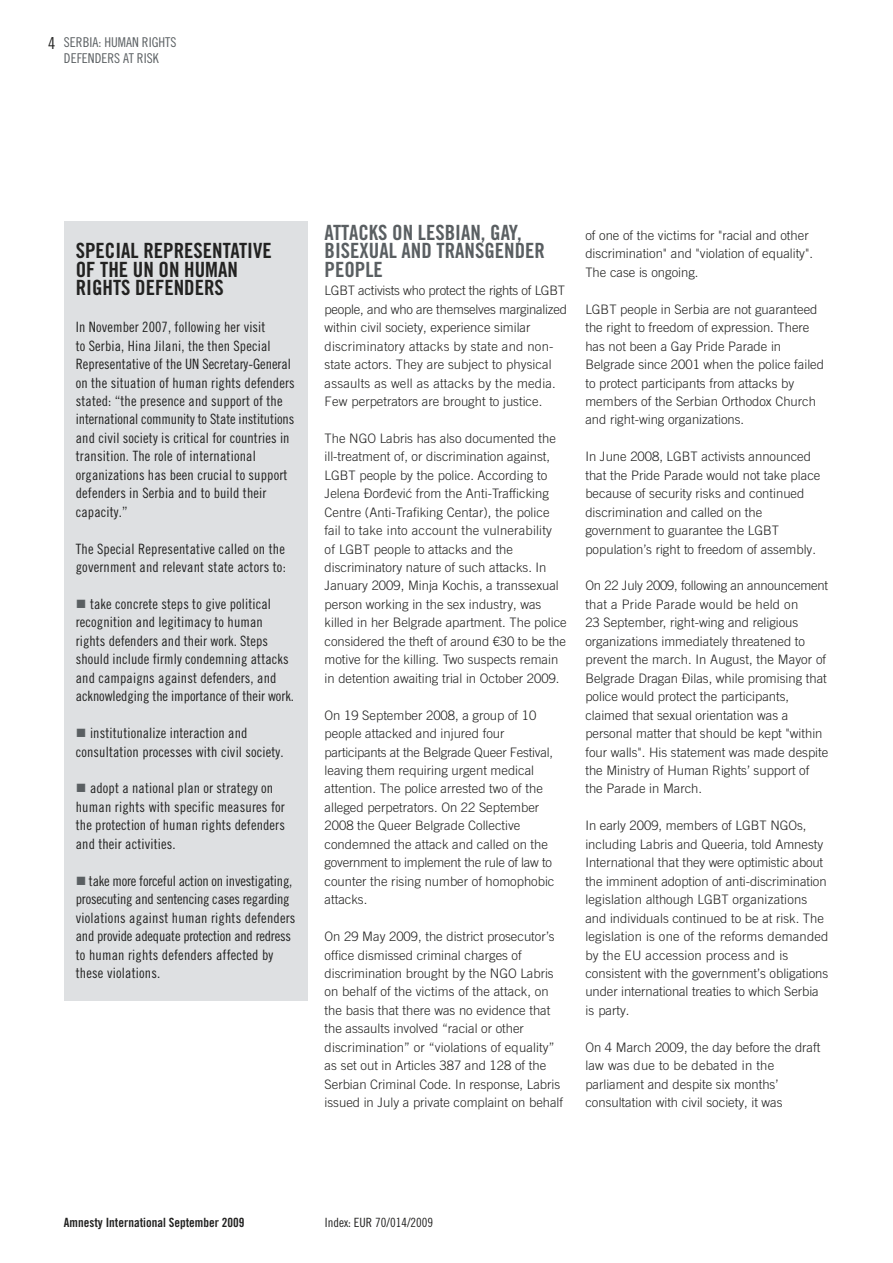
<style>
.page{position:relative;width:893px;height:1263px;background:#fff}
.page>*{position:absolute;margin:0;border:0;box-sizing:border-box;transform-origin:0 0}
.t1{font:21px/18.5px "Amnesty Trade Gothic Bd Cn 20";color:#222221}
.t2{font:21px/18.5px "Amnesty Trade Gothic Bd Cn 20 OTF";color:#5a5f62}
.t3{font:16.5px "Amnesty Trade Gothic Cn 18";color:#222221}
.t4{font:14.25px/18.5px "Amnesty Trade Gothic Cn 18";letter-spacing:.01em;color:#222221}
.t5{font:14.25px/18.5px "Amnesty Trade Gothic Cn 18";letter-spacing:-.015em;color:#222221}
.t6{font:13.5px/16.2px "Amnesty Trade Gothic Cn 18";color:#5a5f62}
.t7{font:300 13.05px/18.5px "Amnesty Trade Gothic";color:#222221}
.t8{font:12.75px "Amnesty Trade Gothic Bd Cn 20 OTF";color:#222221}
.t9{font:12.75px "Amnesty Trade Gothic Cn 18";color:#222221}
</style>
<div class="page">
<div style="left:64px;top:221px;width:244px;height:780px;background:#dee0e2"></div>
<p class="t3" style="left:48px;top:33px;width:9px">4</p>
<p class="t6" style="left:64px;top:34px;width:114px">SERBIA: HUMAN RIGHTS<br>DEFENDERS AT RISK</p>
<h1 class="t1" style="left:76px;top:241px;width:197px">SPECIAL REPRESENTATIVE<br>OF THE UN ON HUMAN<br>RIGHTS DEFENDERS</h1>
<p class="t4" style="left:76px;top:318px;width:220px">In November 2007, following her visit<br>to Serbia, Hina Jilani, the then Special Representative of the UN Secretary-General on the situation of human rights defenders stated: “the presence and support of the international community to State institutions and civil society is critical for countries in transition. The role of international organizations has been crucial to support defenders in Serbia and to build their capacity.”</p>
<p class="t4" style="left:76px;top:539px;width:212px">The Special Representative called on the government and relevant state actors to:</p>
<p class="t4" style="left:76px;top:594px;width:220px;text-indent:14px">take concrete steps to give political recognition and legitimacy to human rights defenders and their work. Steps should include firmly condemning attacks and campaigns against defenders, and acknowledging the importance of their work.</p>
<p class="t4" style="left:76px;top:724px;width:209px;text-indent:14px">institutionalize interaction and consultation processes with civil society.</p>
<p class="t4" style="left:76px;top:779px;width:211px;text-indent:14px">adopt a national plan or strategy on human rights with specific measures for the protection of human rights defenders and their activities.</p>
<p class="t5" style="left:76px;top:871px;width:221px;text-indent:13px">take more forceful action on investigating, prosecuting and sentencing cases regarding violations against human rights defenders and provide adequate protection and redress to human rights defenders affected by these violations.</p>
<h1 class="t2" style="left:325px;top:223px;width:222px">ATTACKS ON LESBIAN, GAY,<br>BISEXUAL AND TRANSGENDER<br>PEOPLE</h1>
<p class="t7" style="left:325px;top:281px;width:244px">LGBT activists who protect the rights of LGBT people, and who are themselves marginalized within civil society, experience similar discriminatory attacks by state and non&shy;state actors. They are subject to physical assaults as well as attacks by the media.<br>Few perpetrators are brought to justice.</p>
<p class="t7" style="left:325px;top:429px;width:244px">The NGO Labris has also documented the ill-treatment of, or discrimination against, LGBT people by the police. According to Jelena Đorđević from the Anti-Trafficking Centre (Anti-Trafiking Centar), the police fail to take into account the vulnerability<br>of LGBT people to attacks and the discriminatory nature of such attacks. In January 2009, Minja Kochis, a transsexual person working in the sex industry, was killed in her Belgrade apartment. The police considered the theft of around €30 to be the motive for the killing. Two suspects remain in detention awaiting trial in October 2009.</p>
<p class="t7" style="left:325px;top:706px;width:231px">On 19 September 2008, a group of 10 people attacked and injured four participants at the Belgrade Queer Festival, leaving them requiring urgent medical attention. The police arrested two of the alleged perpetrators. On 22 September 2008 the Queer Belgrade Collective condemned the attack and called on the government to implement the rule of law to counter the rising number of homophobic attacks.</p>
<p class="t7" style="left:325px;top:927px;width:240px">On 29 May 2009, the district prosecutor’s office dismissed criminal charges of discrimination brought by the NGO Labris on behalf of the victims of the attack, on the basis that there was no evidence that the assaults involved “racial or other discrimination” or “violations of equality” as set out in Articles 387 and 128 of the Serbian Criminal Code. In response, Labris issued in July a private complaint on behalf</p>
<p class="t7" style="left:585px;top:226px;width:229px">of one of the victims for "racial and other discrimination" and "violation of equality".<br>The case is ongoing.</p>
<p class="t7" style="left:585px;top:300px;width:240px">LGBT people in Serbia are not guaranteed the right to freedom of expression. There has not been a Gay Pride Parade in Belgrade since 2001 when the police failed to protect participants from attacks by members of the Serbian Orthodox Church and right-wing organizations.</p>
<p class="t7" style="left:585px;top:447px;width:236px">In June 2008, LGBT activists announced that the Pride Parade would not take place because of security risks and continued discrimination and called on the government to guarantee the LGBT population’s right to freedom of assembly.</p>
<p class="t7" style="left:585px;top:576px;width:244px">On 22 July 2009, following an announcement that a Pride Parade would be held on<br>23 September, right-wing and religious organizations immediately threatened to prevent the march. In August, the Mayor of Belgrade Dragan Ðilas, while promising that police would protect the participants, claimed that sexual orientation was a personal matter that should be kept "within four walls". His statement was made despite the Ministry of Human Rights’ support of the Parade in March.</p>
<p class="t7" style="left:585px;top:816px;width:245px">In early 2009, members of LGBT NGOs, including Labris and Queeria, told Amnesty International that they were optimistic about the imminent adoption of anti-discrimination legislation although LGBT organizations and individuals continued to be at risk. The legislation is one of the reforms demanded by the EU accession process and is consistent with the government’s obligations under international treaties to which Serbia is party.</p>
<p class="t7" style="left:585px;top:1038px;width:236px">On 4 March 2009, the day before the draft law was due to be debated in the parliament and despite six months’ consultation with civil society, it was</p>
<p class="t8" style="left:64px;top:1215px;width:182px">Amnesty International September 2009</p>
<p class="t9" style="left:325px;top:1215px;width:110px">Index: EUR 70/014/2009</p>
</div>
